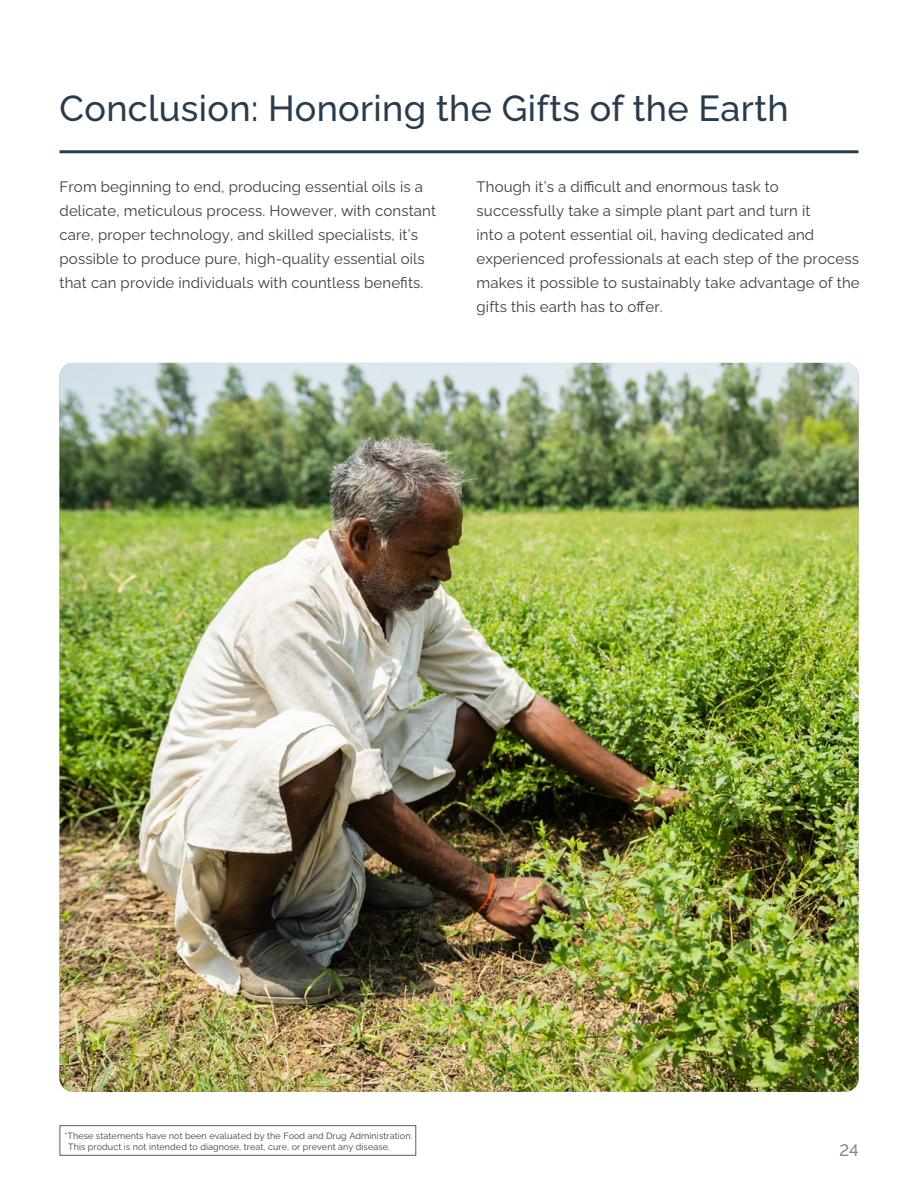
<style>
.page{position:relative;width:918px;height:1188px;background:#fff}
.page>*{position:absolute;margin:0;border:0;box-sizing:border-box;transform-origin:0 0}
.t1{font:500 36px "Ralewayd T";letter-spacing:.01em;color:#273c4e}
.t2{font:500 16.5px "Ralewayd T";color:#878585}
.t3{font:15px/24px "Ralewayd T";letter-spacing:.01em;color:#3c3c3b}
.t4{font:9px/11.4px "Ralewayd T";letter-spacing:.01em;color:#3c3c3b}
</style>
<div class="page">
<div style="left:60px;top:1125px;width:356px;height:31px;border:1px solid #685b55"></div>
<hr style="left:60px;top:150px;width:798px;height:3px;background:#273c4e">
<img style="left:59px;top:363px;width:800px;height:729px">
<h1 class="t1" style="left:60px;top:80px;width:731px">Conclusion: Honoring the Gifts of the Earth</h1>
<p class="t3" style="left:60px;top:173px;width:378px">From beginning to end, producing essential oils is a delicate, meticulous process. However, with constant care, proper technology, and skilled specialists, it’s possible to produce pure, high-quality essential oils that can provide individuals with countless benefits.</p>
<p class="t3" style="left:477px;top:173px;width:385px">Though it’s a difficult and enormous task to successfully take a simple plant part and turn it<br>into a potent essential oil, having dedicated and experienced professionals at each step of the process makes it possible to sustainably take advantage of the gifts this earth has to offer.</p>
<p class="t4" style="left:68px;top:1129px;width:346px;text-indent:-4px">*These statements have not been evaluated by the Food and Drug Administration.<br>This product is not intended to diagnose, treat, cure, or prevent any disease.</p>
<p class="t2" style="left:839px;top:1137px;width:21px">24</p>
</div>
